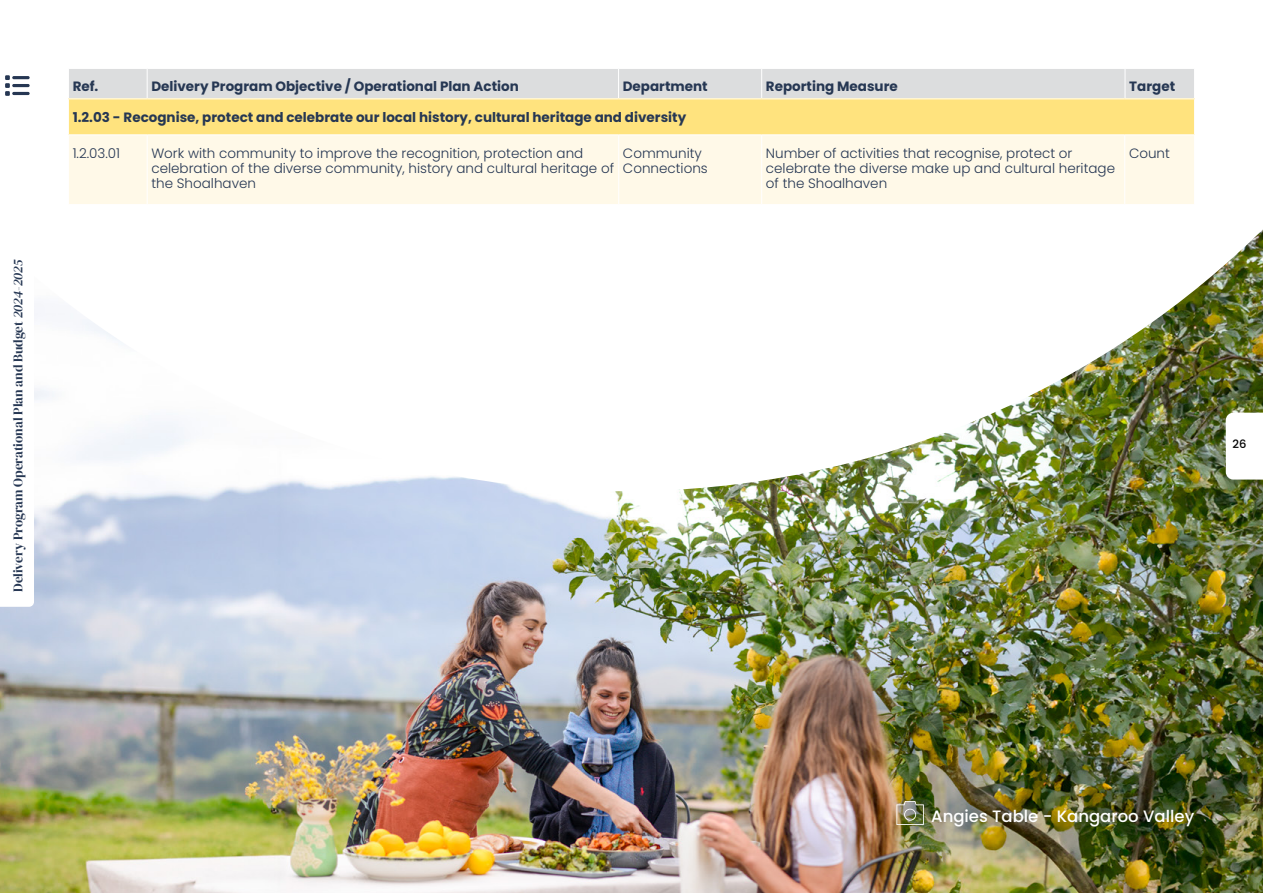
<style>
.page{position:relative;width:1263px;height:893px;background:#fff}
.page>*{position:absolute;margin:0;border:0;box-sizing:border-box;transform-origin:0 0}
.t1{font:500 16.5px "Poppins";color:#fff}
.t2{font:300 13.5px/15px "Poppins";color:#263753}
.t3{font:700 13.5px "Poppins";color:#263753}
.t4{font:13.2px "DM Serif Display";color:#263753}
.t5{font:500 11.4px "Poppins";color:#000}
.s1{font-style:italic}
</style>
<div class="page">
<img style="left:0;top:491px;width:1263px;height:402px">
<svg style="left:34px;top:229px;width:1229px;height:262px"></svg>
<div style="left:69px;top:69px;width:1125px;height:29px;background:#dcddde"></div>
<hr style="left:147px;top:69px;width:1px;height:30px;background:#fff">
<hr style="left:618px;top:69px;width:1px;height:30px;background:#fff">
<hr style="left:761px;top:69px;width:1px;height:30px;background:#fff">
<hr style="left:1125px;top:69px;width:1px;height:30px;background:#fff">
<svg style="left:1226px;top:413px;width:37px;height:67px"></svg>
<svg style="left:0;top:491px;width:34px;height:116px"></svg>
<svg style="left:5px;top:75px;width:25px;height:21px"></svg>
<div style="left:68px;top:99px;width:1126px;height:36px;background:#ffe37e"></div>
<div style="left:69px;top:135px;width:1125px;height:69px;background:#fff9e8"></div>
<hr style="left:68px;top:99px;width:1px;height:35px;background:#fff">
<hr style="left:68px;top:134px;width:79px;height:1px;background:#fff">
<hr style="left:147px;top:134px;width:472px;height:1px;background:#fff">
<hr style="left:147px;top:135px;width:1px;height:69px;background:#fff">
<hr style="left:619px;top:134px;width:143px;height:1px;background:#fff">
<hr style="left:618px;top:135px;width:1px;height:69px;background:#fff">
<hr style="left:762px;top:134px;width:363px;height:1px;background:#fff">
<hr style="left:761px;top:135px;width:1px;height:69px;background:#fff">
<hr style="left:1125px;top:134px;width:70px;height:1px;background:#fff">
<hr style="left:1124px;top:135px;width:1px;height:69px;background:#fff">
<svg style="left:896px;top:801px;width:28px;height:24px"></svg>
<p class="t4" style="left:10px;top:592px;width:334px;rotate:-90deg">Delivery Program Operational Plan and Budget <span class="s1">2024-2025</span></p>
<p class="t3" style="left:73px;top:79px;width:27px">Ref.</p>
<p class="t3" style="left:151px;top:79px;width:369px">Delivery Program Objective / Operational Plan Action</p>
<p class="t3" style="left:623px;top:79px;width:86px">Department</p>
<p class="t3" style="left:766px;top:79px;width:133px">Reporting Measure</p>
<p class="t3" style="left:1129px;top:79px;width:47px">Target</p>
<p class="t3" style="left:73px;top:109px;width:615px">1.2.03 - Recognise, protect and celebrate our local history, cultural heritage and diversity</p>
<p class="t2" style="left:73px;top:145px;width:49px">1.2.03.01</p>
<p class="t2" style="left:151px;top:145px;width:464px">Work with community to improve the recognition, protection and celebration of the diverse community, history and cultural heritage of the Shoalhaven</p>
<p class="t2" style="left:623px;top:145px;width:86px">Community<br>Connections</p>
<p class="t2" style="left:766px;top:145px;width:351px">Number of activities that recognise, protect or celebrate the diverse make up and cultural heritage of the Shoalhaven</p>
<p class="t2" style="left:1129px;top:145px;width:42px">Count</p>
<p class="t5" style="left:1232px;top:437px;width:15px">26</p>
<p class="t1" style="left:931px;top:806px;width:265px">Angies Table - Kangaroo Valley</p>
</div>
